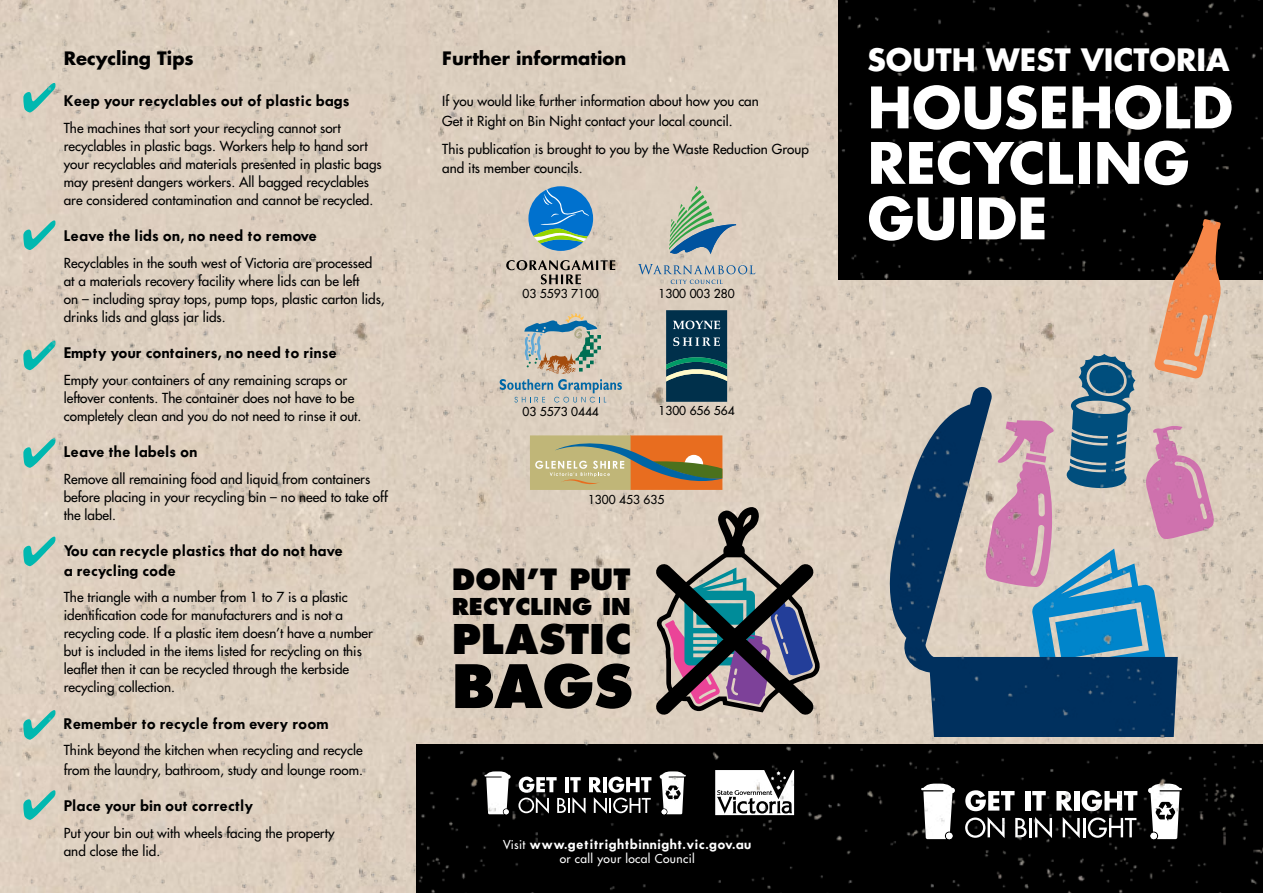
<style>
.page{position:relative;width:1263px;height:893px;background:#ddcfbf}
.page>*{position:absolute;margin:0;border:0;box-sizing:border-box;transform-origin:0 0}
.t1{font:800 58.2px "Futura";color:#000}
.t2{font:700 55.5px/55.5px "Futura";color:#fff}
.t3{font:800 39.9px "Futura";color:#000}
.t4{font:700 30px "Futura";color:#fff}
.t5{font:800 28.5px "Futura";color:#000}
.t6{font:800 22.65px "Futura";color:#000}
.Heading_1{font:700 18px "Futura";color:#000}
.Body_Copy{font:13.5px/18px "Futura";color:#000}
.Heading_2{font:600 13.5px/19.5px "Futura";color:#000}
.Contact{font:600 12px/14.4px "Futura";letter-spacing:.03em;color:#fff;text-align:center}
.Body_Copy-2{font:12px "Futura";color:#000}
.s1{font-weight:400}
</style>
<div class="page">
<div style="left:839px;top:0;width:424px;height:280px;background:#000"></div>
<div style="left:838px;top:744px;width:425px;height:149px;background:#000"></div>
<svg style="left:965px;top:817px;width:39px;height:21px"></svg>
<svg style="left:1015px;top:818px;width:11px;height:19px"></svg>
<hr style="left:1029px;top:818px;width:3px;height:19px;background:#fff">
<svg style="left:1035px;top:817px;width:17px;height:21px"></svg>
<svg style="left:1063px;top:817px;width:73px;height:21px"></svg>
<svg style="left:965px;top:790px;width:49px;height:21px"></svg>
<div style="left:1025px;top:791px;width:5px;height:20px;background:#fff"></div>
<svg style="left:1032px;top:791px;width:14px;height:20px"></svg>
<svg style="left:1056px;top:791px;width:17px;height:20px"></svg>
<div style="left:1074px;top:791px;width:5px;height:20px;background:#fff"></div>
<svg style="left:1082px;top:790px;width:55px;height:21px"></svg>
<svg style="left:921px;top:784px;width:34px;height:55px"></svg>
<svg style="left:1148px;top:784px;width:34px;height:55px"></svg>
<div style="left:417px;top:744px;width:421px;height:149px;background:#000"></div>
<svg style="left:518px;top:777px;width:133px;height:36px"></svg>
<svg style="left:484px;top:771px;width:27px;height:43px"></svg>
<svg style="left:660px;top:771px;width:26px;height:43px"></svg>
<svg style="left:715px;top:770px;width:79px;height:45px"></svg>
<svg style="left:883px;top:219px;width:339px;height:518px;background:#8a8a91"></svg>
<svg style="left:23px;top:83px;width:32px;height:29px"></svg>
<svg style="left:23px;top:341px;width:32px;height:29px"></svg>
<svg style="left:23px;top:438px;width:32px;height:30px"></svg>
<svg style="left:23px;top:537px;width:32px;height:29px"></svg>
<svg style="left:23px;top:710px;width:32px;height:30px"></svg>
<svg style="left:23px;top:790px;width:32px;height:30px"></svg>
<svg style="left:23px;top:220px;width:32px;height:30px"></svg>
<svg style="left:656px;top:507px;width:164px;height:208px;background:#827f83"></svg>
<svg style="left:506px;top:260px;width:109px;height:24px;background:#aca094"></svg>
<svg style="left:528px;top:186px;width:65px;height:65px;background:#4d96be"></svg>
<div style="left:530px;top:435px;width:101px;height:55px;background:#c0b678"></div>
<svg style="left:535px;top:435px;width:187px;height:55px"></svg>
<svg style="left:666px;top:310px;width:61px;height:92px;background:#1c4b5d"></svg>
<svg style="left:500px;top:313px;width:122px;height:89px;background:#babbb2"></svg>
<svg style="left:638px;top:264px;width:117px;height:10px"></svg>
<svg style="left:671px;top:280px;width:51px;height:4px"></svg>
<svg style="left:669px;top:186px;width:67px;height:69px;background:#a1b4a9"></svg>
<p class="Heading_1" style="left:64px;top:46px;width:132px">Recycling Tips</p>
<p class="Heading_2" style="left:64px;top:91px;width:287px">Keep your recyclables out of plastic bags</p>
<p class="Body_Copy" style="left:64px;top:119px;width:319px">The machines that sort your recycling cannot sort recyclables in plastic bags. Workers help to hand sort your recyclables and materials presented in plastic bags may present dangers workers. All bagged recyclables are considered contamination and cannot be recycled.</p>
<p class="Heading_2" style="left:64px;top:226px;width:255px">Leave the lids on, no need to remove</p>
<p class="Body_Copy" style="left:64px;top:254px;width:322px">Recyclables in the south west of Victoria are processed at a materials recovery facility where lids can be left<br>on – including spray tops, pump tops, plastic carton lids, drinks lids and glass jar lids.</p>
<p class="Heading_2" style="left:64px;top:343px;width:275px">Empty your containers, no need to rinse</p>
<p class="Body_Copy" style="left:64px;top:371px;width:299px">Empty your containers of any remaining scraps or leftover contents. The container does not have to be completely clean and you do not need to rinse it out.</p>
<p class="Heading_2" style="left:64px;top:442px;width:135px">Leave the labels on</p>
<p class="Body_Copy" style="left:64px;top:470px;width:325px">Remove all remaining food and liquid from containers before placing in your recycling bin – no need to take off the label.</p>
<p class="Heading_2" style="left:64px;top:541px;width:281px">You can recycle plastics that do not have a recycling code</p>
<p class="Body_Copy" style="left:64px;top:588px;width:311px">The triangle with a number from 1 to 7 is a plastic identification code for manufacturers and is not a recycling code. If a plastic item doesn’t have a number but is included in the items listed for recycling on this leaflet then it can be recycled through the kerbside recycling collection.</p>
<p class="Heading_2" style="left:64px;top:713px;width:266px">Remember to recycle from every room</p>
<p class="Body_Copy" style="left:64px;top:741px;width:301px;line-height:19.5px">Think beyond the kitchen when recycling and recycle from the laundry, bathroom, study and lounge room.</p>
<p class="Heading_2" style="left:64px;top:796px;width:191px">Place your bin out correctly</p>
<p class="Body_Copy" style="left:64px;top:824px;width:272px">Put your bin out with wheels facing the property and close the lid.</p>
<p class="Heading_1" style="left:442px;top:46px;width:185px">Further information</p>
<p class="Body_Copy" style="left:442px;top:92px;width:318px;line-height:19.5px">If you would like further information about how you can<br>Get it Right on Bin Night contact your local council.</p>
<p class="Body_Copy" style="left:442px;top:139px;width:368px;line-height:19.5px">This publication is brought to you by the Waste Reduction Group and its member councils.</p>
<p class="Body_Copy-2" style="left:523px;top:286px;width:78px">03 5593 7100</p>
<p class="Body_Copy-2" style="left:523px;top:404px;width:78px">03 5573 0444</p>
<p class="Body_Copy-2" style="left:658px;top:286px;width:78px">1300 003 280</p>
<p class="Body_Copy-2" style="left:658px;top:404px;width:78px">1300 656 564</p>
<p class="Body_Copy-2" style="left:588px;top:492px;width:78px">1300 453 635</p>
<p class="t5" style="left:452px;top:562px;width:180px">DON’T PUT</p>
<p class="t6" style="left:452px;top:592px;width:181px">RECYCLING IN</p>
<p class="t3" style="left:452px;top:614px;width:181px">PLASTIC</p>
<p class="t1" style="left:452px;top:649px;width:182px">BAGS</p>
<p class="Contact" style="left:503px;top:837px;width:250px"><span class="s1">Visit</span> www.getitrightbinnight.vic.gov.au <span class="s1">or call your local Council</span></p>
<p class="t4" style="left:867px;top:39px;width:364px">SOUTH WEST VICTORIA</p>
<p class="t2" style="left:867px;top:78px;width:367px">HOUSEHOLD<br>RECYCLING<br>GUIDE</p>
</div>
